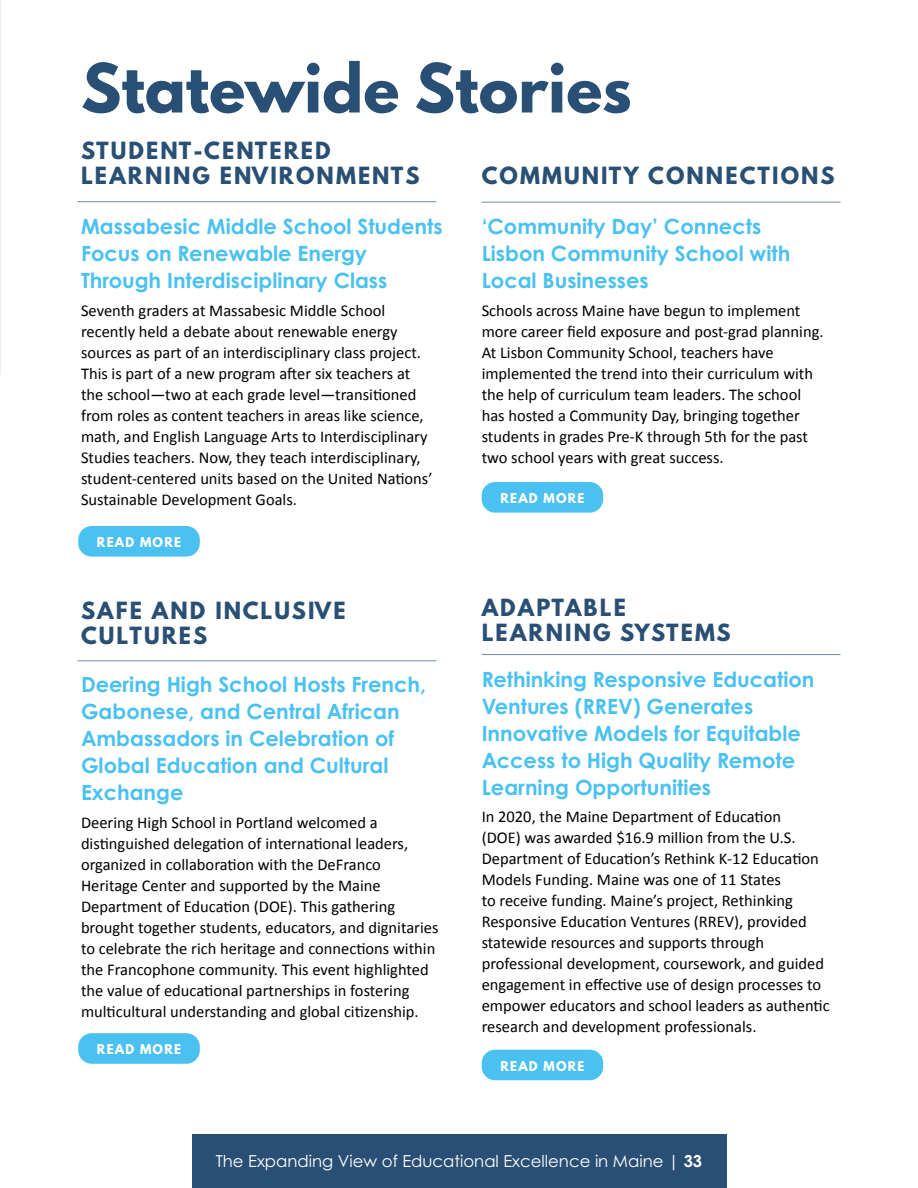
<style>
.page{position:relative;width:918px;height:1188px;background:#fff}
.page>*{position:absolute;margin:0;border:0;box-sizing:border-box;transform-origin:0 0}
.t1{font:700 60px "League Spartan";color:#295074}
.t2{font:700 21px/27px "Century Gothic Pro";color:#4ac1f0}
.t3{font:700 21px/25.2px "League Spartan";letter-spacing:.1em;color:#295074}
.t4{font:16.5px/21px "Calibri";color:#000}
.t5{font:16.5px "Century Gothic Pro";color:#fff}
.t6{font:700 12px "League Spartan";letter-spacing:.1em;color:#fff}
.s1{font-weight:700}
</style>
<div class="page">
<div style="left:192px;top:1134px;width:534px;height:54px;background:#295074"></div>
<hr style="left:77px;top:201px;width:359px;height:1px;background:#6c8ba6">
<hr style="left:77px;top:660px;width:359px;height:1px;background:#6c8ba6">
<hr style="left:482px;top:202px;width:359px;height:1px;background:#6c8ba6">
<hr style="left:482px;top:654px;width:359px;height:1px;background:#6c8ba6">
<div style="left:78px;top:526px;width:122px;height:31px;background:#4ac1f0;border-radius:14px"></div>
<div style="left:78px;top:1033px;width:122px;height:31px;background:#4ac1f0;border-radius:14px"></div>
<div style="left:482px;top:1050px;width:121px;height:30px;background:#4ac1f0;border-radius:14px"></div>
<div style="left:482px;top:482px;width:121px;height:31px;background:#4ac1f0;border-radius:14px"></div>
<h1 class="t1" style="left:81px;top:41px;width:552px">Statewide Stories</h1>
<p class="t3" style="left:81px;top:137px;width:340px">STUDENT-CENTERED<br>LEARNING ENVIRONMENTS</p>
<p class="t3" style="left:482px;top:162px;width:354px">COMMUNITY CONNECTIONS</p>
<p class="t2" style="left:81px;top:213px;width:363px">Massabesic Middle School Students<br>Focus on Renewable Energy<br>Through Interdisciplinary Class</p>
<p class="t4" style="left:81px;top:299px;width:353px">Seventh graders at Massabesic Middle School recently held a debate about renewable energy sources as part of an interdisciplinary class project.<br>This is part of a new program after six teachers at the school—two at each grade level—transitioned from roles as content teachers in areas like science, math, and English Language Arts to Interdisciplinary Studies teachers. Now, they teach interdisciplinary, student-centered units based on the United Nations’ Sustainable Development Goals.</p>
<p class="t6" style="left:97px;top:533px;width:86px">READ MORE</p>
<p class="t3" style="left:81px;top:597px;width:266px">SAFE AND INCLUSIVE<br>CULTURES</p>
<p class="t2" style="left:81px;top:671px;width:347px">Deering High School Hosts French,<br>Gabonese, and Central African<br>Ambassadors in Celebration of<br>Global Education and Cultural<br>Exchange</p>
<p class="t4" style="left:81px;top:812px;width:359px">Deering High School in Portland welcomed a distinguished delegation of international leaders, organized in collaboration with the DeFranco Heritage Center and supported by the Maine Department of Education (DOE). This gathering brought together students, educators, and dignitaries to celebrate the rich heritage and connections within the Francophone community. This event highlighted the value of educational partnerships in fostering multicultural understanding and global citizenship.</p>
<p class="t6" style="left:97px;top:1040px;width:86px">READ MORE</p>
<p class="t2" style="left:482px;top:213px;width:310px">‘Community Day’ Connects<br>Lisbon Community School with<br>Local Businesses</p>
<p class="t4" style="left:482px;top:299px;width:343px">Schools across Maine have begun to implement more career field exposure and post-grad planning.<br>At Lisbon Community School, teachers have implemented the trend into their curriculum with the help of curriculum team leaders. The school has hosted a Community Day, bringing together students in grades Pre-K through 5th for the past two school years with great success.</p>
<p class="t6" style="left:500px;top:489px;width:86px">READ MORE</p>
<p class="t3" style="left:482px;top:594px;width:251px">ADAPTABLE<br>LEARNING SYSTEMS</p>
<p class="t2" style="left:482px;top:665px;width:334px">Rethinking Responsive Education<br>Ventures (RREV) Generates<br>Innovative Models for Equitable<br>Access to High Quality Remote<br>Learning Opportunities</p>
<p class="t4" style="left:482px;top:806px;width:350px">In 2020, the Maine Department of Education<br>(DOE) was awarded $16.9 million from the U.S.<br>Department of Education’s Rethink K-12 Education Models Funding. Maine was one of 11 States<br>to receive funding. Maine’s project, Rethinking Responsive Education Ventures (RREV), provided statewide resources and supports through professional development, coursework, and guided engagement in effective use of design processes to empower educators and school leaders as authentic research and development professionals.</p>
<p class="t6" style="left:500px;top:1057px;width:86px">READ MORE</p>
<p class="t5" style="left:216px;top:1151px;width:488px">The Expanding View of Educational Excellence in Maine | <span class="s1">33</span></p>
</div>
